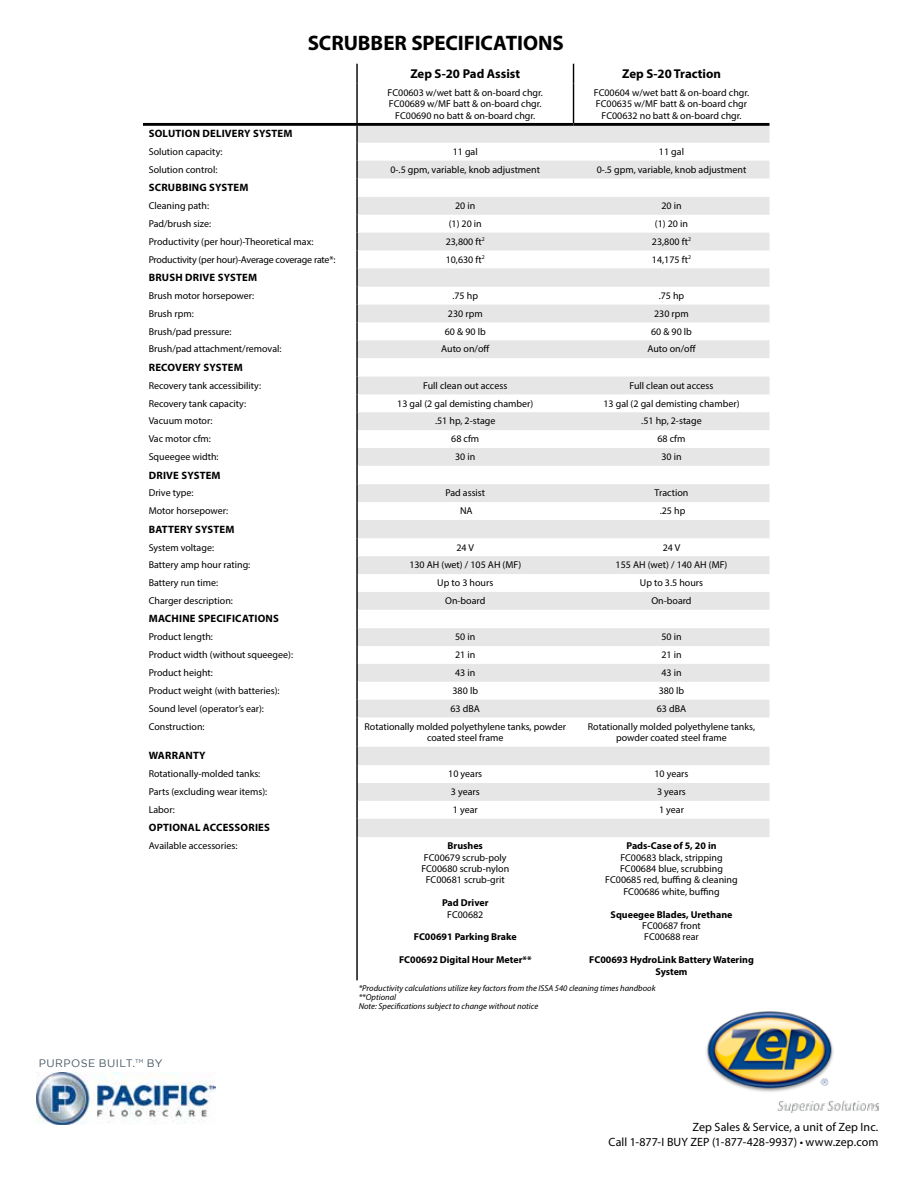
<style>
.page{position:relative;width:918px;height:1188px;background:#fff}
.page>*{position:absolute;margin:0;border:0;box-sizing:border-box;transform-origin:0 0}
.t1{font:700 21px "Myriad Pro";letter-spacing:-.005em;color:#000}
.t2{font:700 12.9px "Myriad Pro";color:#000}
.t3{font:12px/15px "Myriad Pro";letter-spacing:.005em;color:#000;text-align:right}
.t4{font:10.8px "Gotham";letter-spacing:.045em;color:#455560}
.t5{font:700 10.65px "Myriad Pro";letter-spacing:.02em;color:#000}
.t6{font:10.05px/11.4px "Myriad Pro";color:#000;text-align:center}
.t7{font:700 10.05px/11.4px "Myriad Pro";color:#000;text-align:center}
.t8{font:10.05px "Myriad Pro";letter-spacing:-.02em;color:#000}
.t9{font:italic 8.55px/8.6px "Myriad Pro";color:#000}
</style>
<div class="page">
<svg style="left:358px;top:126px;width:411px;height:711px"></svg>
<hr style="left:356px;top:64px;width:2px;height:20px;background:#000">
<hr style="left:356px;top:84px;width:2px;height:39px;background:#000">
<hr style="left:143px;top:123px;width:214px;height:3px;background:#000">
<hr style="left:357px;top:123px;width:217px;height:3px;background:#000">
<svg style="left:356px;top:126px;width:2px;height:591px"></svg>
<hr style="left:356px;top:717px;width:2px;height:30px;background:#000">
<svg style="left:356px;top:747px;width:2px;height:90px"></svg>
<hr style="left:356px;top:837px;width:2px;height:143px;background:#000">
<svg style="left:573px;top:64px;width:1px;height:20px"></svg>
<hr style="left:573px;top:84px;width:1px;height:39px;background:#000">
<hr style="left:574px;top:123px;width:195px;height:3px;background:#000">
<img style="left:706px;top:1011px;width:172px;height:102px">
<img style="left:37px;top:1073px;width:178px;height:52px">
<h1 class="t1" style="left:308px;top:29px;width:258px">SCRU BBER SPECIFICATIONS</h1>
<p class="t2" style="left:410px;top:65px;width:111px">ZEP S-20 PAD ASSIST</p>
<p class="t2" style="left:622px;top:65px;width:100px">ZEP S-20 TRACTION</p>
<p class="t6" style="left:388px;top:87px;width:157px">FC00603 w/wet batt &amp; on-board chgr.<br>FC00689 w/MF batt &amp; on-board chgr.<br>FC00690 no batt &amp; on-board chgr.</p>
<p class="t6" style="left:594px;top:87px;width:157px">FC00604 w/wet batt &amp; on-board chgr.<br>FC00635 w/MF batt &amp; on-board chgr<br>FC00632 no batt &amp; on-board chgr.</p>
<p class="t5" style="left:149px;top:127px;width:145px">SOLUTION DELIVERY SYSTEM</p>
<p class="t6" style="left:149px;top:146px;width:76px">Solution capacity:</p>
<p class="t6" style="left:453px;top:146px;width:27px">11 gal</p>
<p class="t6" style="left:659px;top:146px;width:27px">11 gal</p>
<p class="t6" style="left:149px;top:164px;width:70px">Solution control:</p>
<p class="t6" style="left:390px;top:164px;width:151px">0-.5 gpm, variable, knob adjustment</p>
<p class="t6" style="left:597px;top:164px;width:151px">0-.5 gpm, variable, knob adjustment</p>
<p class="t5" style="left:149px;top:181px;width:34px">SCRUBBING</p>
<p class="t5" style="left:209px;top:181px;width:41px">SYSTEM</p>
<p class="t6" style="left:149px;top:200px;width:62px">Cleaning path:</p>
<p class="t6" style="left:455px;top:200px;width:22px">20 in</p>
<p class="t6" style="left:661px;top:200px;width:22px">20 in</p>
<p class="t6" style="left:149px;top:218px;width:64px">Pad/brush size:</p>
<p class="t6" style="left:449px;top:218px;width:35px">(1) 20 in</p>
<p class="t6" style="left:655px;top:218px;width:35px">(1) 20 in</p>
<p class="t6" style="left:149px;top:236px;width:166px">Productivity (per hour)-Theoretical max:</p>
<p class="t6" style="left:446px;top:236px;width:41px">23,800 ft<sup>2</sup></p>
<p class="t6" style="left:652px;top:236px;width:41px">23,800 ft<sup>2</sup></p>
<p class="t8" style="left:149px;top:253px;width:188px">Productivity (per hour)-Average coverage rate*:</p>
<p class="t6" style="left:446px;top:253px;width:41px">10,630 ft<sup>2</sup></p>
<p class="t6" style="left:652px;top:253px;width:41px">14,175 ft<sup>2</sup></p>
<p class="t5" style="left:149px;top:270px;width:110px">BRUSH DRIVE SYSTEM</p>
<p class="t6" style="left:149px;top:290px;width:107px">Brush motor horsepower:</p>
<p class="t6" style="left:452px;top:290px;width:27px">.75 hp</p>
<p class="t6" style="left:659px;top:290px;width:27px">.75 hp</p>
<p class="t6" style="left:149px;top:308px;width:47px">Brush rpm:</p>
<p class="t6" style="left:448px;top:308px;width:36px">230 rpm</p>
<p class="t6" style="left:654px;top:308px;width:36px">230 rpm</p>
<p class="t6" style="left:149px;top:325px;width:84px">Brush/pad pressure:</p>
<p class="t6" style="left:445px;top:325px;width:42px">60 &amp; 90 lb</p>
<p class="t6" style="left:651px;top:325px;width:42px">60 &amp; 90 lb</p>
<p class="t6" style="left:149px;top:343px;width:134px">Brush/pad attachment/removal:</p>
<p class="t6" style="left:441px;top:343px;width:50px">Auto on/off</p>
<p class="t6" style="left:647px;top:343px;width:50px">Auto on/off</p>
<p class="t5" style="left:149px;top:360px;width:95px">RECOVERY SYSTEM</p>
<p class="t6" style="left:149px;top:379px;width:114px">Recovery tank accessibility:</p>
<p class="t6" style="left:423px;top:379px;width:86px">Full clean out access</p>
<p class="t6" style="left:629px;top:379px;width:86px">Full clean out access</p>
<p class="t6" style="left:149px;top:397px;width:99px">Recovery tank capacity:</p>
<p class="t6" style="left:397px;top:397px;width:138px">13 gal (2 gal demisting chamber)</p>
<p class="t6" style="left:603px;top:397px;width:138px">13 gal (2 gal demisting chamber)</p>
<p class="t6" style="left:149px;top:415px;width:65px">Vacuum motor:</p>
<p class="t6" style="left:435px;top:415px;width:62px">.51 hp, 2-stage</p>
<p class="t6" style="left:641px;top:415px;width:62px">.51 hp, 2-stage</p>
<p class="t6" style="left:149px;top:433px;width:64px">Vac motor cfm:</p>
<p class="t6" style="left:451px;top:433px;width:30px">68 cfm</p>
<p class="t6" style="left:657px;top:433px;width:30px">68 cfm</p>
<p class="t6" style="left:149px;top:451px;width:71px">Squeegee width:</p>
<p class="t6" style="left:455px;top:451px;width:22px">30 in</p>
<p class="t6" style="left:661px;top:451px;width:22px">30 in</p>
<p class="t5" style="left:149px;top:468px;width:73px">DRIVE SYSTEM</p>
<p class="t6" style="left:149px;top:487px;width:46px">Drive type:</p>
<p class="t6" style="left:445px;top:487px;width:41px">Pad assist</p>
<p class="t6" style="left:655px;top:487px;width:35px">Traction</p>
<p class="t6" style="left:149px;top:505px;width:81px">Motor horsepower:</p>
<p class="t6" style="left:460px;top:505px;width:14px">NA</p>
<p class="t6" style="left:660px;top:505px;width:27px">.25 hp</p>
<p class="t5" style="left:149px;top:522px;width:87px">BATTERY SYSTEM</p>
<p class="t6" style="left:149px;top:541px;width:67px">System voltage:</p>
<p class="t6" style="left:457px;top:541px;width:19px">24 V</p>
<p class="t6" style="left:663px;top:541px;width:19px">24 V</p>
<p class="t6" style="left:149px;top:559px;width:103px">Battery amp hour rating:</p>
<p class="t6" style="left:409px;top:559px;width:113px">130 AH (wet) / 105 AH (MF)</p>
<p class="t6" style="left:616px;top:559px;width:113px">155 AH (wet) / 140 AH (MF)</p>
<p class="t6" style="left:149px;top:577px;width:71px">Battery run time:</p>
<p class="t6" style="left:437px;top:577px;width:58px">Up to 3 hours</p>
<p class="t6" style="left:640px;top:577px;width:65px">Up to 3.5 hours</p>
<p class="t6" style="left:149px;top:595px;width:86px">Charger description:</p>
<p class="t6" style="left:445px;top:595px;width:42px">On-board</p>
<p class="t6" style="left:651px;top:595px;width:42px">On-board</p>
<p class="t5" style="left:149px;top:612px;width:8px">MACHIN</p>
<p class="t5" style="left:190px;top:612px;width:33px">E SPECIFICA</p>
<p class="t5" style="left:248px;top:612px;width:25px">TIONS</p>
<p class="t6" style="left:149px;top:631px;width:66px">Product length:</p>
<p class="t6" style="left:455px;top:631px;width:22px">50 in</p>
<p class="t6" style="left:661px;top:631px;width:22px">50 in</p>
<p class="t6" style="left:149px;top:649px;width:146px">Product width (without squeegee):</p>
<p class="t6" style="left:455px;top:649px;width:22px">21 in</p>
<p class="t6" style="left:661px;top:649px;width:22px">21 in</p>
<p class="t6" style="left:149px;top:667px;width:66px">Product height:</p>
<p class="t6" style="left:455px;top:667px;width:22px">43 in</p>
<p class="t6" style="left:661px;top:667px;width:22px">43 in</p>
<p class="t6" style="left:149px;top:685px;width:132px">Product weight (with batteries):</p>
<p class="t6" style="left:453px;top:685px;width:27px">380 lb</p>
<p class="t6" style="left:659px;top:685px;width:27px">380 lb</p>
<p class="t6" style="left:149px;top:703px;width:117px">Sound level (operator’s ear):</p>
<p class="t6" style="left:451px;top:703px;width:31px">63 dBA</p>
<p class="t6" style="left:657px;top:703px;width:31px">63 dBA</p>
<p class="t6" style="left:149px;top:720px;width:58px">Construction:</p>
<p class="t6" style="left:365px;top:720px;width:203px">Rotationally molded polyethylene tanks, powder coated steel frame</p>
<p class="t6" style="left:588px;top:720px;width:169px">Rotationally molded polyethylene tanks, powder coated steel frame</p>
<p class="t5" style="left:149px;top:749px;width:58px">WARRANTY</p>
<p class="t6" style="left:149px;top:768px;width:113px">Rotationally-molded tanks:</p>
<p class="t6" style="left:448px;top:768px;width:35px">10 years</p>
<p class="t6" style="left:655px;top:768px;width:35px">10 years</p>
<p class="t6" style="left:149px;top:786px;width:120px">Parts (excluding wear items):</p>
<p class="t6" style="left:451px;top:786px;width:30px">3 years</p>
<p class="t6" style="left:657px;top:786px;width:30px">3 years</p>
<p class="t6" style="left:149px;top:804px;width:28px">Labor:</p>
<p class="t6" style="left:453px;top:804px;width:26px">1 year</p>
<p class="t6" style="left:659px;top:804px;width:26px">1 year</p>
<p class="t5" style="left:149px;top:821px;width:39px">OPTIONAL</p>
<p class="t5" style="left:203px;top:821px;width:67px">ACCESSORIES</p>
<p class="t6" style="left:149px;top:840px;width:90px">Available accessories:</p>
<p class="t7" style="left:448px;top:840px;width:37px">BRUSHES</p>
<p class="t6" style="left:421px;top:851px;width:89px">FC00679 scrub-poly<br>FC00680 scrub-nylon<br>FC00681 scrub-grit</p>
<p class="t7" style="left:442px;top:897px;width:48px">PAD DRIVER</p>
<p class="t6" style="left:447px;top:908px;width:38px">FC00682</p>
<p class="t7" style="left:414px;top:931px;width:104px">FC00691 PARKING BRAKE</p>
<p class="t7" style="left:399px;top:954px;width:134px">FC00692 DIGITAL HOUR METER**</p>
<p class="t7" style="left:626px;top:840px;width:92px">PADS-CASE OF 5, 20 IN</p>
<p class="t6" style="left:605px;top:851px;width:134px">FC00683 black, stripping<br>FC00684 blue, scrubbing<br>FC00685 red, buffing &amp; cleaning<br>FC00686 white, buffing</p>
<p class="t7" style="left:611px;top:908px;width:123px">SQUEEGEE BLADES, URETHANE</p>
<p class="t6" style="left:642px;top:920px;width:60px;text-align:left">FC00687 front<br>FC00688 rear</p>
<p class="t7" style="left:589px;top:954px;width:166px">FC00693 HYDROLINK BATTERY WATERING<br>SYSTEM</p>
<p class="t9" style="left:359px;top:984px;width:298px">*Productivity calculations utilize key factors from the ISSA 540 cleaning times handbook **Optional<br>Note: Specifications subject to change without notice</p>
<p class="t4" style="left:39px;top:1057px;width:125px">PURPOSE BUILT.<sup>TM</sup> BY</p>
<p class="t3" style="left:609px;top:1119px;width:271px">Zep Sales &amp; Service, a unit of Zep Inc.<br>Call 1-877-I BUY ZEP (1-877-428-9937) • www.zep.com</p>
</div>
